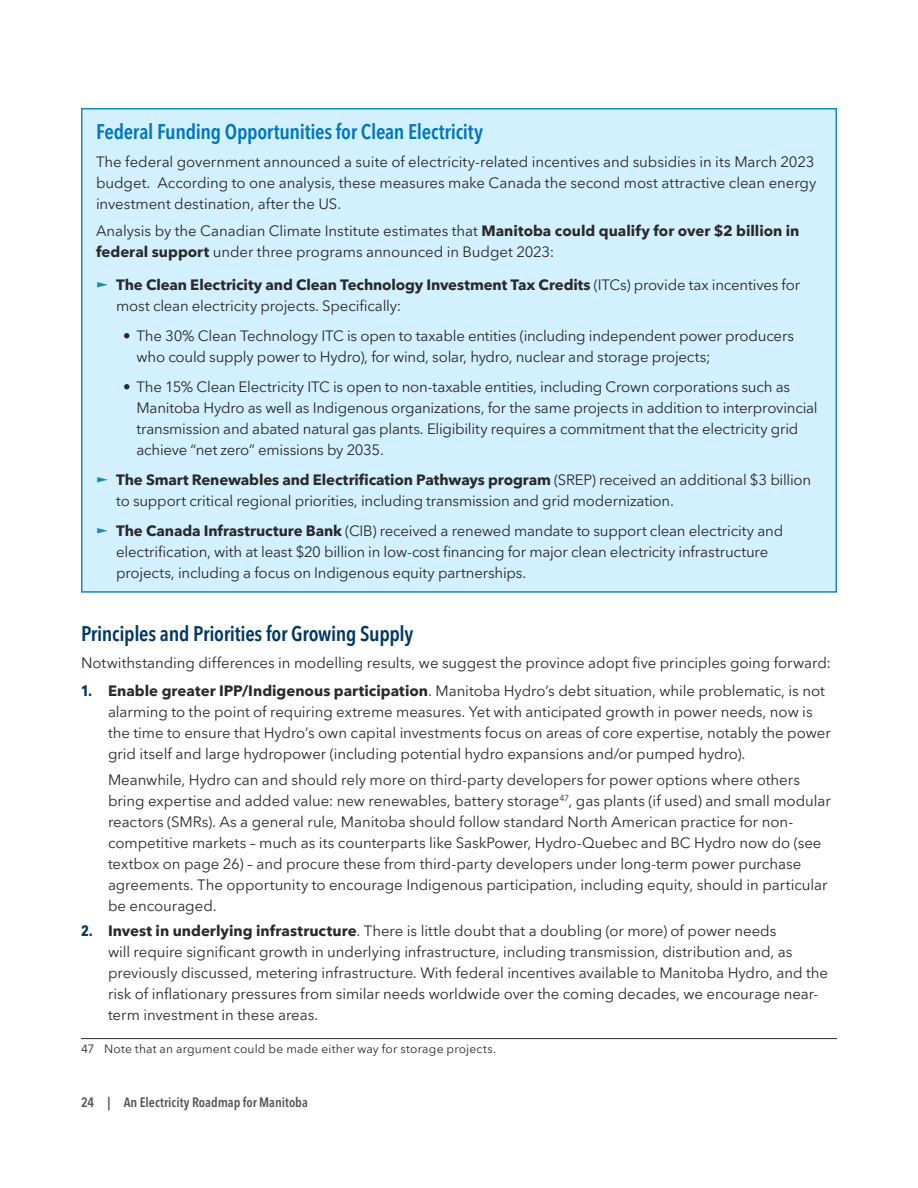
<style>
.page{position:relative;width:918px;height:1188px;background:#fff}
.page>*{position:absolute;margin:0;border:0;box-sizing:border-box;transform-origin:0 0}
.Textbox_Title{font:600 condensed 21px "Avenir Next LT Pro";letter-spacing:-.015em;color:#0076bd}
.Heading_3{font:600 condensed 21px "Avenir Next LT Pro";letter-spacing:-.015em;color:#013766}
.Numbering{font:15px/21px "Avenir Next LT Pro";letter-spacing:-.005em;color:#2b2929}
.Body_Text{font:15px/21px "Avenir Next LT Pro";letter-spacing:-.005em;color:#2b2929}
.t1{font:600 condensed 13.5px "Avenir Next LT Pro";color:#555454}
.Footnotes{font:12px "Avenir Next LT Pro";letter-spacing:.015em;color:#2b2929}
.s1{font-weight:700}
.s2{color:#1b8ac2}
.s3{font-weight:700;font-stretch:condensed;color:#013766}
.s4{font-stretch:normal}
</style>
<div class="page">
<hr style="left:81px;top:1038px;width:756px;height:1px;background:#2b2929">
<div style="left:82px;top:109px;width:754px;height:483px;background:#d2f0ff"></div>
<div style="left:81px;top:108px;width:756px;height:485px;border:2px solid #1b8ac2"></div>
<p class="Textbox_Title" style="left:96px;top:119px;width:389px">Federal Funding Opportunities for Clean Electricity</p>
<p class="Body_Text" style="left:96px;top:151px;width:722px">The federal government announced a suite of electricity-related incentives and subsidies in its March 2023 budget. According to one analysis, these measures make Canada the second most attractive clean energy investment destination, after the US.</p>
<p class="Body_Text" style="left:96px;top:221px;width:705px">Analysis by the Canadian Climate Institute estimates that <span class="s1">Manitoba could qualify for over $2 billion in federal support</span> under three programs announced in Budget 2023:</p>
<p class="Numbering" style="left:116px;top:274px;width:685px;text-indent:-20px"><span class="s2">►</span> <span class="s1">The Clean Electricity and Clean Technology Investment Tax Credits</span> (ITCs) provide tax incentives for most clean electricity projects. Specifically:</p>
<p class="Numbering" style="left:136px;top:325px;width:659px;text-indent:-14px">• The 30% Clean Technology ITC is open to taxable entities (including independent power producers who could supply power to Hydro), for wind, solar, hydro, nuclear and storage projects;</p>
<p class="Numbering" style="left:136px;top:376px;width:683px;text-indent:-14px">• The 15% Clean Electricity ITC is open to non-taxable entities, including Crown corporations such as Manitoba Hydro as well as Indigenous organizations, for the same projects in addition to interprovincial transmission and abated natural gas plants. Eligibility requires a commitment that the electricity grid achieve “net zero” emissions by 2035.</p>
<p class="Numbering" style="left:116px;top:469px;width:697px;text-indent:-20px"><span class="s2">►</span> <span class="s1">The Smart Renewables and Electrification Pathways program</span> (SREP) received an additional $3 billion to support critical regional priorities, including transmission and grid modernization.</p>
<p class="Numbering" style="left:116px;top:520px;width:669px;text-indent:-20px"><span class="s2">►</span> <span class="s1">The Canada Infrastructure Bank</span> (CIB) received a renewed mandate to support clean electricity and electrification, with at least $20 billion in low-cost financing for major clean electricity infrastructure projects, including a focus on Indigenous equity partnerships.</p>
<h3 class="Heading_3" style="left:81px;top:620px;width:334px">Principles and Priorities for Growing Supply</h3>
<p class="Body_Text" style="left:81px;top:653px;width:752px">Notwithstanding differences in modelling results, we suggest the province adopt five principles going forward:</p>
<p class="Numbering" style="left:108px;top:680px;width:724px;text-indent:-27px"><span class="s3">1.</span> <span class="s1">Enable greater IPP/Indigenous participation</span>. Manitoba Hydro’s debt situation, while problematic, is not alarming to the point of requiring extreme measures. Yet with anticipated growth in power needs, now is the time to ensure that Hydro’s own capital investments focus on areas of core expertise, notably the power grid itself and large hydropower (including potential hydro expansions and/or pumped hydro).</p>
<p class="Numbering" style="left:108px;top:769px;width:724px">Meanwhile, Hydro can and should rely more on third-party developers for power options where others bring expertise and added value: new renewables, battery storage<sup>47</sup>, gas plants (if used) and small modular reactors (SMRs). As a general rule, Manitoba should follow standard North American practice for non&shy;competitive markets – much as its counterparts like SaskPower, Hydro-Quebec and BC Hydro now do (see textbox on page 26) – and procure these from third-party developers under long-term power purchase agreements. The opportunity to encourage Indigenous participation, including equity, should in particular be encouraged.</p>
<p class="Numbering" style="left:108px;top:920px;width:722px;text-indent:-27px"><span class="s3">2.</span> <span class="s1">Invest in underlying infrastructure</span>. There is little doubt that a doubling (or more) of power needs<br>will require significant growth in underlying infrastructure, including transmission, distribution and, as previously discussed, metering infrastructure. With federal incentives available to Manitoba Hydro, and the risk of inflationary pressures from similar needs worldwide over the coming decades, we encourage near&shy;term investment in these areas.</p>
<p class="Footnotes" style="left:81px;top:1042px;width:417px">47 Note that an argument could be made either way for storage projects.</p>
<p class="t1" style="left:81px;top:1094px;width:228px">24 <span class="s4">|</span> An Electricity Roadmap for Manitoba</p>
</div>
